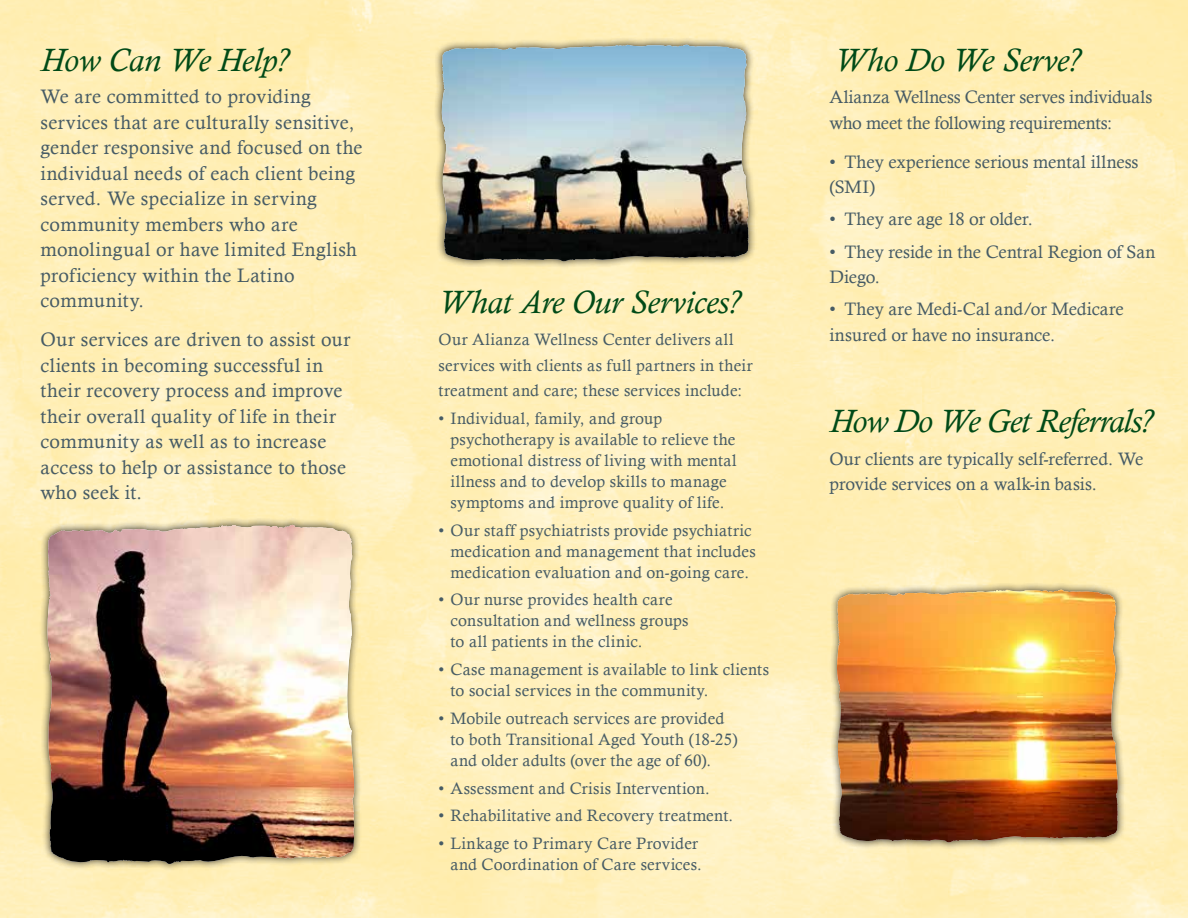
<style>
.page{position:relative;width:1188px;height:918px;background:#fff}
.page>*{position:absolute;margin:0;border:0;box-sizing:border-box;transform-origin:0 0}
.t1{font:italic 33px "Calisto";letter-spacing:-.005em;color:#004a17}
.t2{font:italic 33px "Calisto";letter-spacing:-.025em;color:#004a17}
.t3{font:19.5px/25.5px "Calisto";letter-spacing:.02em;color:#465b65}
.t4{font:18px/25.5px "Calisto";color:#465b65}
.t5{font:16.5px/21px "Calisto";letter-spacing:.015em;color:#465b65}
</style>
<div class="page">
<div style="left:39px;top:517px;width:323px;height:355px;background:#000;opacity:.75"></div>
<img style="left:45px;top:524px;width:313px;height:342px">
<img style="left:59px;top:525px;width:229px;height:9px">
<div style="left:434px;top:37px;width:322px;height:232px;background:#000;opacity:.75"></div>
<img style="left:440px;top:44px;width:312px;height:219px">
<img style="left:453px;top:45px;width:230px;height:6px">
<div style="left:829px;top:582px;width:297px;height:268px;background:#000;opacity:.75"></div>
<img style="left:835px;top:589px;width:286px;height:255px">
<img style="left:847px;top:590px;width:210px;height:6px">
<h1 class="t1" style="left:40px;top:41px;width:250px">How Can We Help?</h1>
<p class="t3" style="left:40px;top:84px;width:324px">We are committed to providing services that are culturally sensitive, gender responsive and focused on the individual needs of each client being served. We specialize in serving community members who are monolingual or have limited English proficiency within the Latino community.</p>
<p class="t3" style="left:40px;top:327px;width:311px">Our services are driven to assist our clients in becoming successful in their recovery process and improve their overall quality of life in their community as well as to increase access to help or assistance to those who seek it.</p>
<h1 class="t1" style="left:438px;top:283px;width:304px">What Are Our Services?</h1>
<p class="t5" style="left:438px;top:327px;width:316px;line-height:25.5px">Our Alianza Wellness Center delivers all services with clients as full partners in their treatment and care; these services include:</p>
<p class="t5" style="left:450px;top:408px;width:288px;text-indent:-12px">• Individual, family, and group psychotherapy is available to relieve the emotional distress of living with mental illness and to develop skills to manage symptoms and improve quality of life.</p>
<p class="t5" style="left:450px;top:519px;width:307px;text-indent:-12px">• Our staff psychiatrists provide psychiatric medication and management that includes medication evaluation and on-going care.</p>
<p class="t5" style="left:450px;top:589px;width:240px;text-indent:-12px">• Our nurse provides health care consultation and wellness groups to all patients in the clinic.</p>
<p class="t5" style="left:450px;top:659px;width:320px;text-indent:-12px">• Case management is available to link clients to social services in the community.</p>
<p class="t5" style="left:450px;top:708px;width:289px;text-indent:-12px">• Mobile outreach services are provided to both Transitional Aged Youth (18-25) and older adults (over the age of 60).</p>
<p class="t5" style="left:438px;top:777px;width:273px">• Assessment and Crisis Intervention.</p>
<p class="t5" style="left:438px;top:805px;width:296px">• Rehabilitative and Recovery treatment.</p>
<p class="t5" style="left:438px;top:833px;width:265px;text-align:right">• Linkage to Primary Care Provider and Coordination of Care services.</p>
<h1 class="t1" style="left:835px;top:41px;width:248px">Who Do We Serve?</h1>
<p class="t4" style="left:829px;top:84px;width:324px">Alianza Wellness Center serves individuals who meet the following requirements:</p>
<p class="t4" style="left:829px;top:149px;width:311px">• They experience serious mental illness (SMI)</p>
<p class="t4" style="left:829px;top:206px;width:205px">• They are age 18 or older.</p>
<p class="t4" style="left:829px;top:239px;width:328px">• They reside in the Central Region of San<br>Diego.</p>
<p class="t4" style="left:829px;top:296px;width:296px">• They are Medi-Cal and/or Medicare insured or have no insurance.</p>
<h1 class="t2" style="left:829px;top:402px;width:325px">How Do We Get Referrals?</h1>
<p class="t4" style="left:829px;top:446px;width:315px">Our clients are typically self-referred. We provide services on a walk-in basis.</p>
</div>
